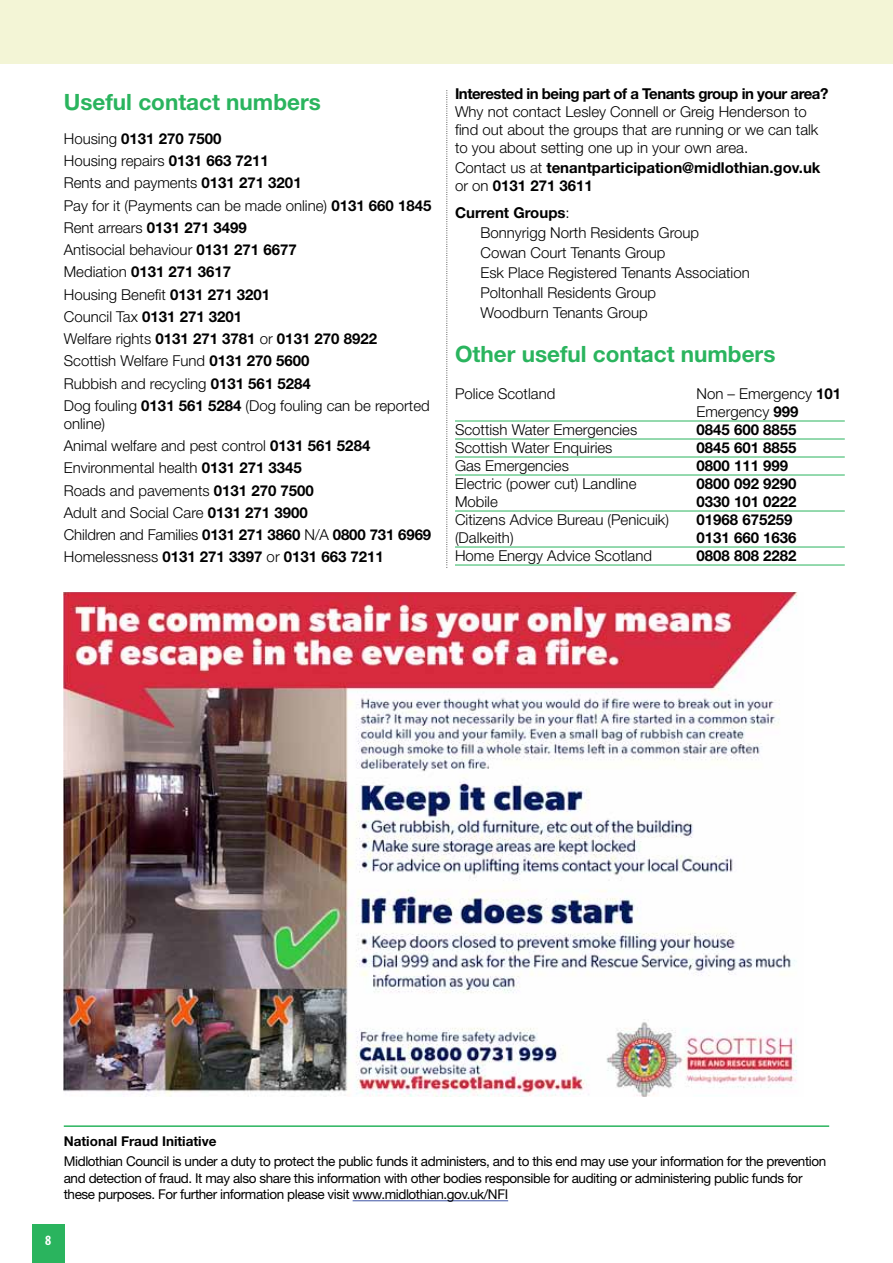
<style>
.page{position:relative;width:893px;height:1263px;background:#fff}
.page>*{position:absolute;margin:0;border:0;box-sizing:border-box;transform-origin:0 0}
.t1{font:700 22.5px "Helvetica Neue";color:#2ab45e}
.t2{font:300 15px/22.2px "Helvetica Neue";color:#000}
.t3{font:700 15px/18px "Helvetica Neue";color:#000}
.t4{font:700 15px "Helvetica Neue";letter-spacing:-.03em;color:#000}
.t5{font:700 condensed 14.25px "Myriad Pro";color:#fff}
.t6{font:13.5px/16.5px "Helvetica Neue";letter-spacing:-.03em;color:#000}
.t7{font:700 13.5px "Helvetica Neue";color:#000}
.s1{font-weight:700}
.s2{font-weight:300}
</style>
<div class="page">
<div style="left:32px;top:1225px;width:32px;height:38px;background:#2ab45e"></div>
<div style="left:0;top:0;width:893px;height:64px;background:#f3f5d6"></div>
<hr style="left:455px;top:421px;width:390px;height:1px;background:#2ab45e">
<hr style="left:455px;top:439px;width:390px;height:1px;background:#2ab45e">
<hr style="left:455px;top:457px;width:390px;height:1px;background:#2ab45e">
<hr style="left:455px;top:475px;width:390px;height:1px;background:#2ab45e">
<hr style="left:455px;top:511px;width:390px;height:1px;background:#2ab45e">
<hr style="left:455px;top:547px;width:390px;height:1px;background:#2ab45e">
<hr style="left:455px;top:565px;width:390px;height:1px;background:#2ab45e">
<hr style="left:353px;top:1200px;width:155px;height:1px;background:#3e54a5">
<svg style="left:446px;top:91px;width:1px;height:477px"></svg>
<img style="left:64px;top:592px;width:734px;height:504px">
<hr style="left:64px;top:1125px;width:765px;height:2px;background:#2ab45e">
<h1 class="t1" style="left:64px;top:88px;width:259px">Useful contact numbers</h1>
<p class="t2" style="left:64px;top:127px;width:369px">Housing <span class="s1">0131 270 7500<br></span>Housing repairs <span class="s1">0131 663 7211<br></span>Rents and payments <span class="s1">0131 271 3201<br></span>Pay for it (Payments can be made online) <span class="s1">0131 660 1845<br></span>Rent arrears <span class="s1">0131 271 3499<br></span>Antisocial behaviour <span class="s1">0131 271 6677<br></span>Mediation <span class="s1">0131 271 3617<br></span>Housing Benefit <span class="s1">0131 271 3201<br></span>Council Tax <span class="s1">0131 271 3201<br></span>Welfare rights <span class="s1">0131 271 3781</span> or <span class="s1">0131 270 8922<br></span>Scottish Welfare Fund <span class="s1">0131 270 5600<br></span>Rubbish and recycling <span class="s1">0131 561 5284<br></span>Dog fouling <span class="s1">0131 561 5284</span> (Dog fouling can be reported</p>
<p class="t2" style="left:64px;top:412px;width:369px">online)<br>Animal welfare and pest control <span class="s1">0131 561 5284<br></span>Environmental health <span class="s1">0131 271 3345<br></span>Roads and pavements <span class="s1">0131 270 7500<br></span>Adult and Social Care <span class="s1">0131 271 3900<br></span>Children and Families <span class="s1">0131 271 3860</span> N/A <span class="s1">0800 731 6969<br></span>Homelessness <span class="s1">0131 271 3397</span> or <span class="s1">0131 663 7211</span></p>
<p class="t4" style="left:455px;top:84px;width:375px">Interested in being part of a Tenants group in your area?</p>
<p class="t2" style="left:455px;top:102px;width:365px;line-height:18px">Why not contact Lesley Connell or Greig Henderson to find out about the groups that are running or we can talk to you about setting one up in your own area.</p>
<p class="t3" style="left:455px;top:158px;width:367px"><span class="s2">Contact us at</span> tenantparticipation@midlothian.gov.uk <span class="s2">or on</span> 0131 271 3611</p>
<p class="t2" style="left:480px;top:202px;width:271px;line-height:20.1px;text-indent:-26px"><span class="s1">Current Groups</span>:<br>Bonnyrigg North Residents Group<br>Cowan Court Tenants Group<br>Esk Place Registered Tenants Association<br>Poltonhall Residents Group<br>Woodburn Tenants Group</p>
<h1 class="t1" style="left:455px;top:340px;width:322px">Other useful contact numbers</h1>
<p class="t2" style="left:455px;top:382px;width:102px">Police Scotland</p>
<p class="t2" style="left:696px;top:384px;width:146px;line-height:18px">Non – Emergency <span class="s1">101<br></span>Emergency <span class="s1">999</span></p>
<p class="t2" style="left:455px;top:418px;width:184px">Scottish Water Emergencies</p>
<p class="t3" style="left:696px;top:420px;width:102px">0845 600 8855</p>
<p class="t2" style="left:455px;top:436px;width:159px">Scottish Water Enquiries</p>
<p class="t3" style="left:696px;top:438px;width:102px">0845 601 8855</p>
<p class="t2" style="left:455px;top:454px;width:115px">Gas Emergencies</p>
<p class="t3" style="left:696px;top:456px;width:93px">0800 111 999</p>
<p class="t2" style="left:455px;top:472px;width:183px">Electric (power cut) Landline</p>
<p class="t3" style="left:696px;top:474px;width:102px">0800 092 9290</p>
<p class="t2" style="left:455px;top:490px;width:44px">Mobile</p>
<p class="t3" style="left:696px;top:492px;width:102px">0330 101 0222</p>
<p class="t2" style="left:455px;top:508px;width:215px">Citizens Advice Bureau (Penicuik)</p>
<p class="t3" style="left:696px;top:510px;width:97px">01968 675259</p>
<p class="t2" style="left:455px;top:526px;width:60px">(Dalkeith)</p>
<p class="t3" style="left:696px;top:528px;width:102px">0131 660 1636</p>
<p class="t2" style="left:455px;top:544px;width:199px">Home Energy Advice Scotland</p>
<p class="t3" style="left:696px;top:546px;width:102px">0808 808 2282</p>
<p class="t7" style="left:64px;top:1132px;width:154px">National Fraud Initiative</p>
<p class="t6" style="left:64px;top:1153px;width:764px">Midlothian Council is under a duty to protect the public funds it administers, and to this end may use your information for the prevention and detection of fraud. It may also share this information with other bodies responsible for auditing or administering public funds for these purposes. For further information please visit www.midlothian.gov.uk/NFI</p>
<p class="t5" style="left:45px;top:1231px;width:8px">8</p>
</div>
